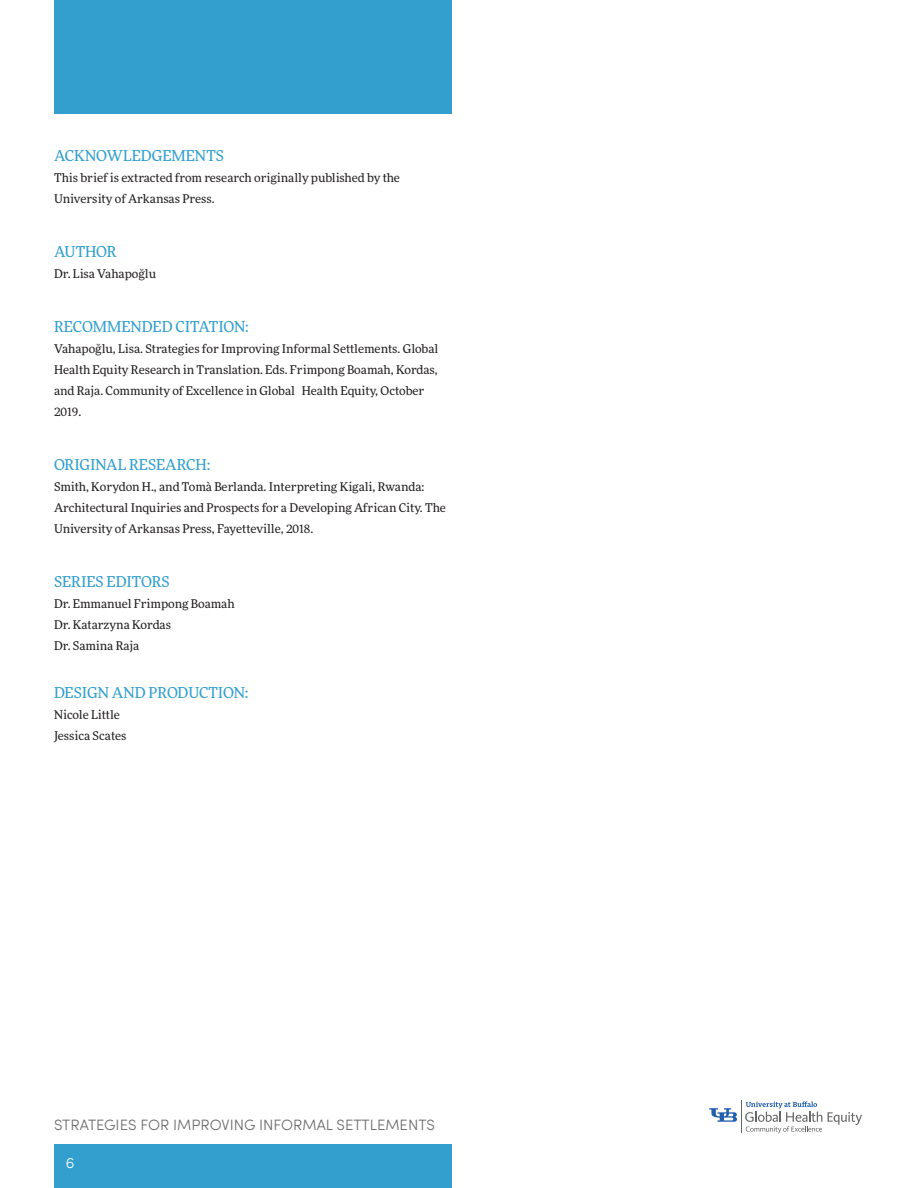
<style>
.page{position:relative;width:918px;height:1188px;background:#fff}
.page>*{position:absolute;margin:0;border:0;box-sizing:border-box;transform-origin:0 0}
.t1{font:15px "More Pro";color:#329fcf}
.t2{font:300 15px "Sofia Pro";color:#666767}
.t3{font:300 15px "Sofia Pro";color:#fff}
.t4{font:12px/21px "More Pro";color:#231f20}
</style>
<div class="page">
<div style="left:54px;top:0;width:398px;height:113px;background:#329fcf"></div>
<div style="left:54px;top:1144px;width:398px;height:44px;background:#329fcf"></div>
<svg style="left:828px;top:1112px;width:34px;height:13px"></svg>
<svg style="left:745px;top:1101px;width:77px;height:32px"></svg>
<hr style="left:741px;top:1101px;width:1px;height:32px;background:#666767">
<svg style="left:709px;top:1108px;width:28px;height:14px"></svg>
<p class="t1" style="left:54px;top:145px;width:171px">ACKNOWLEDGEMENTS</p>
<p class="t4" style="left:54px;top:167px;width:348px">This brief is extracted from research originally published by the<br>University of Arkansas Press.</p>
<p class="t1" style="left:54px;top:241px;width:64px">AUTHOR</p>
<p class="t4" style="left:54px;top:263px;width:104px">Dr. Lisa Vahapoğlu</p>
<p class="t1" style="left:54px;top:316px;width:196px">RECOMMENDED CITATION:</p>
<p class="t4" style="left:54px;top:338px;width:386px">Vahapoğlu, Lisa. Strategies for Improving Informal Settlements. Global Health Equity Research in Translation. Eds. Frimpong Boamah, Kordas, and Raja. Community of Excellence in Global Health Equity, October 2019.</p>
<p class="t1" style="left:54px;top:454px;width:158px">ORIGINAL RESEARCH:</p>
<p class="t4" style="left:54px;top:476px;width:394px">Smith, Korydon H., and Tomà Berlanda. Interpreting Kigali, Rwanda:<br>Architectural Inquiries and Prospects for a Developing African City. The<br>University of Arkansas Press, Fayetteville, 2018.</p>
<p class="t1" style="left:54px;top:571px;width:117px">SERIES EDITORS</p>
<p class="t4" style="left:54px;top:593px;width:182px">Dr. Emmanuel Frimpong Boamah</p>
<p class="t4" style="left:54px;top:614px;width:119px">Dr. Katarzyna Kordas</p>
<p class="t4" style="left:54px;top:635px;width:87px">Dr. Samina Raja</p>
<p class="t1" style="left:54px;top:682px;width:196px">DESIGN AND PRODUCTION:</p>
<p class="t4" style="left:54px;top:704px;width:67px">Nicole Little</p>
<p class="t4" style="left:54px;top:725px;width:74px">Jessica Scates</p>
<p class="t2" style="left:54px;top:1113px;width:382px">STRATEGIES FOR IMPROVING INFORMAL SETTLEMENTS</p>
<p class="t3" style="left:66px;top:1152px;width:10px">6</p>
</div>
